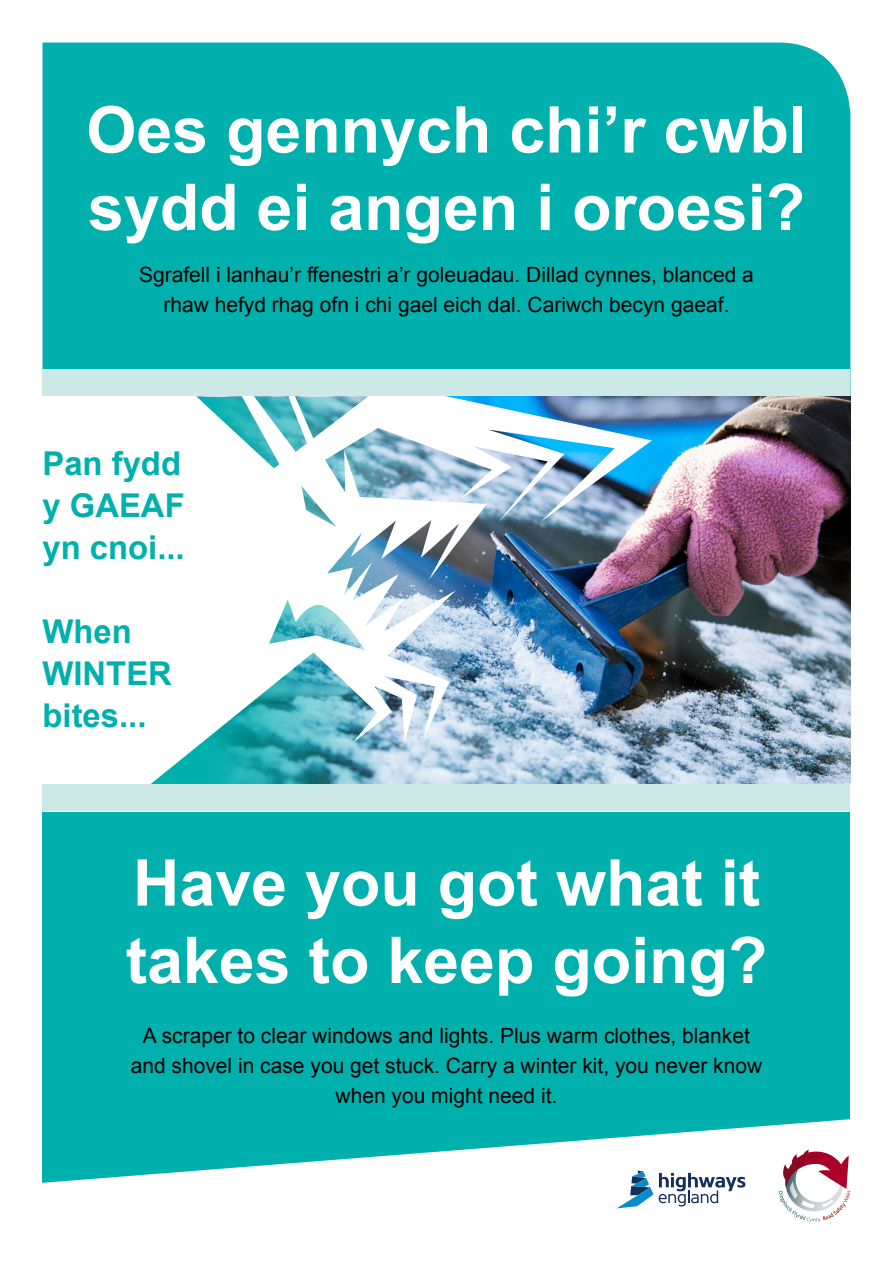
<style>
.page{position:relative;width:893px;height:1263px;background:#fff}
.page>*{position:absolute;margin:0;border:0;box-sizing:border-box;transform-origin:0 0}
.t1{font:700 64.5px/77.4px "Arial";color:#fff}
.t2{font:700 32.85px/41.8px "Arial";color:#00b0ad;text-align:justify}
.t3{font:21px/30px "Arial";color:#000;text-align:center}
</style>
<div class="page">
<div style="left:43px;top:812px;width:807px;height:408px;background:#00b0ad"></div>
<svg style="left:42px;top:1116px;width:809px;height:107px;fill:#fff"></svg>
<div style="left:43px;top:43px;width:807px;height:326px;background:#00b0ad"></div>
<div style="left:43px;top:369px;width:807px;height:27px;background:#cce8e7"></div>
<div style="left:43px;top:783px;width:807px;height:28px;background:#cce8e7"></div>
<img style="left:652px;top:396px;width:198px;height:387px">
<img style="left:152px;top:396px;width:500px;height:387px">
<svg style="left:617px;top:1170px;width:36px;height:38px"></svg>
<svg style="left:659px;top:1173px;width:86px;height:33px;background:#bac2cf"></svg>
<svg style="left:779px;top:1149px;width:71px;height:73px;background:#dcbbc4"></svg>
<h1 class="t1" style="left:86px;top:93px;width:722px">Oes gennych chi’r cwbl sydd ei angen i oroesi?</h1>
<p class="t3" style="left:139px;top:259px;width:616px">Sgrafell i lanhau’r ffenestri a’r goleuadau. Dillad cynnes, blanced a rhaw hefyd rhag ofn i chi gael eich dal. Cariwch becyn gaeaf.</p>
<h2 class="t2" style="left:43px;top:444px;width:144px">Pan fydd y GAEAF yn cnoi...</h2>
<h2 class="t2" style="left:43px;top:612px;width:131px;text-align:left">When<br>WINTER bites...</h2>
<h1 class="t1" style="left:126px;top:846px;width:643px">Have you got what it takes to keep going?</h1>
<p class="t3" style="left:131px;top:1021px;width:633px">A scraper to clear windows and lights. Plus warm clothes, blanket and shovel in case you get stuck. Carry a winter kit, you never know when you might need it.</p>
</div>
